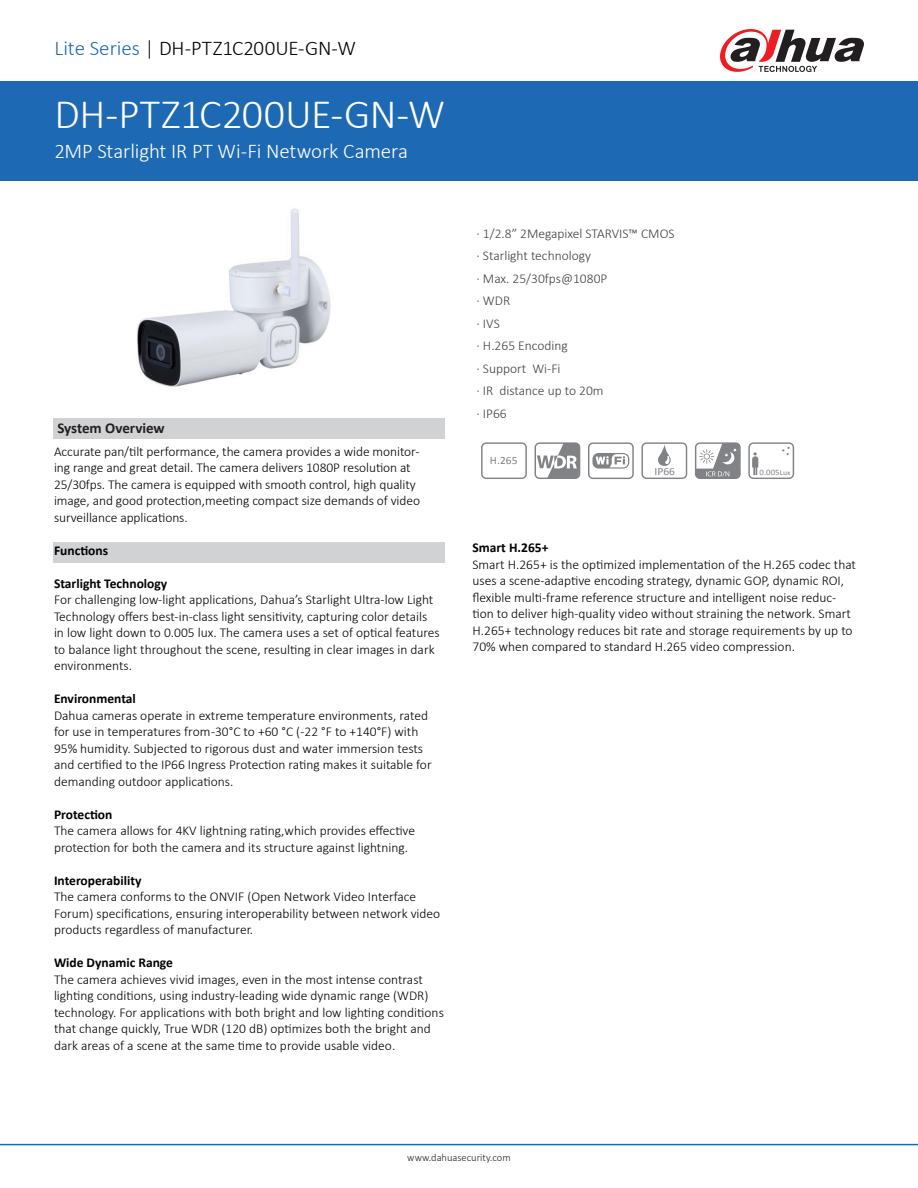
<style>
.page{position:relative;width:918px;height:1188px;background:#fff}
.page>*{position:absolute;margin:0;border:0;box-sizing:border-box;transform-origin:0 0}
.t1{font:300 42px "Calibri";letter-spacing:-.01em;color:#fff}
.t2{font:300 21px "Calibri";letter-spacing:-.01em;color:#fff}
.t3{font:300 21px "Calibri";color:#000}
.t4{font:700 15px "Calibri";color:#231f20}
.t5{font:300 13.5px/16.5px "Calibri";color:#000}
.t6{font:300 13.5px "Calibri";color:#413f41}
.t7{font:700 13.5px "Calibri";color:#000}
.t8{font:11.1px "Calibri";color:#808285;scale:1.04 1}
.t9{font:300 10.5px "Calibri";color:#231f20}
.t10{font:8.25px "Calibri";color:#808285;scale:1.06 1}
.s1{color:#1e69b4}
.s2{color:#1b1513}
.s3{font-size:7.35px}
</style>
<div class="page">
<div style="left:0;top:81px;width:918px;height:100px;background:#1e69b4"></div>
<hr style="left:0;top:1144px;width:918px;height:1px;background:#1e69b4">
<svg style="left:720px;top:29px;width:144px;height:43px"></svg>
<img style="left:137px;top:208px;width:194px;height:179px">
<div style="left:53px;top:542px;width:392px;height:21px;background:#d1d2d4"></div>
<div style="left:54px;top:418px;width:391px;height:21px;background:#d1d2d4"></div>
<svg style="left:588px;top:442px;width:46px;height:37px"></svg>
<svg style="left:481px;top:442px;width:46px;height:37px"></svg>
<svg style="left:535px;top:442px;width:45px;height:37px"></svg>
<svg style="left:695px;top:442px;width:46px;height:37px"></svg>
<svg style="left:641px;top:442px;width:46px;height:37px"></svg>
<svg style="left:748px;top:442px;width:46px;height:37px"></svg>
<p class="t3" style="left:55px;top:35px;width:303px"><span class="s1">Lite Series</span> <span class="s2">|</span> DH-PTZ1C200UE-GN-W</p>
<p class="t1" style="left:55px;top:88px;width:392px">DH-PTZ1C200UE-GN-W</p>
<p class="t2" style="left:55px;top:138px;width:355px">2MP Starlight IR PT Wi-Fi Network Camera</p>
<p class="t4" style="left:57px;top:418px;width:109px">System Overview</p>
<p class="t5" style="left:54px;top:443px;width:368px">Accurate pan/tilt performance, the camera provides a wide monitor&shy;ing range and great detail. The camera delivers 1080P resolution at 25/30fps. The camera is equipped with smooth control, high quality image, and good protection,meeting compact size demands of video surveillance applications.</p>
<p class="t7" style="left:54px;top:542px;width:56px">Functions</p>
<p class="t7" style="left:54px;top:575px;width:115px">Starlight Technology</p>
<p class="t5" style="left:54px;top:592px;width:387px">For challenging low-light applications, Dahua’s Starlight Ultra-low Light Technology offers best-in-class light sensitivity, capturing color details in low light down to 0.005 lux. The camera uses a set of optical features to balance light throughout the scene, resulting in clear images in dark environments.</p>
<p class="t7" style="left:54px;top:690px;width:83px">Environmental</p>
<p class="t5" style="left:54px;top:707px;width:379px">Dahua cameras operate in extreme temperature environments, rated for use in temperatures from -30°C to +60 °C (-22 °F to +140°F) with 95% humidity. Subjected to rigorous dust and water immersion tests and certified to the IP66 Ingress Protection rating makes it suitable for demanding outdoor applications.</p>
<p class="t7" style="left:54px;top:806px;width:60px">Protection</p>
<p class="t5" style="left:54px;top:823px;width:363px">The camera allows for 4KV lightning rating,which provides effective protection for both the camera and its structure against lightning.</p>
<p class="t7" style="left:54px;top:872px;width:89px">Interoperability</p>
<p class="t5" style="left:54px;top:889px;width:388px">The camera conforms to the ONVIF (Open Network Video Interface<br>Forum) specifications, ensuring interoperability between network video products regardless of manufacturer.</p>
<p class="t7" style="left:54px;top:954px;width:121px">Wide Dynamic Range</p>
<p class="t5" style="left:54px;top:971px;width:391px">The camera achieves vivid images, even in the most intense contrast lighting conditions, using industry-leading wide dynamic range (WDR) technology. For applications with both bright and low lighting conditions that change quickly, True WDR (120 dB) optimizes both the bright and dark areas of a scene at the same time to provide usable video.</p>
<p class="t6" style="left:477px;top:225px;width:200px">· 1/2.8” 2Megapixel STARVIS™ CMOS</p>
<p class="t6" style="left:477px;top:248px;width:116px">· Starlight technology</p>
<p class="t6" style="left:477px;top:270px;width:132px">· Max. 25/30fps@1080P</p>
<p class="t6" style="left:477px;top:293px;width:35px">· WDR</p>
<p class="t6" style="left:477px;top:315px;width:25px">· IVS</p>
<p class="t6" style="left:477px;top:338px;width:93px">· H.265 Encoding</p>
<p class="t6" style="left:477px;top:360px;width:85px">· Support Wi-Fi</p>
<p class="t6" style="left:477px;top:383px;width:128px">· IR distance up to 20m</p>
<p class="t6" style="left:477px;top:405px;width:32px">· IP66</p>
<p class="t8" style="left:490px;top:454px;width:28px">H.265</p>
<p class="t8" style="left:655px;top:465px;width:21px">IP66</p>
<p class="t10" style="left:760px;top:467px;width:31px">0.005<span class="s3">Lux</span></p>
<p class="t7" style="left:472px;top:539px;width:77px">Smart H.265+</p>
<p class="t5" style="left:472px;top:556px;width:385px">Smart H.265+ is the optimized implementation of the H.265 codec that uses a scene-adaptive encoding strategy, dynamic GOP, dynamic ROI, flexible multi-frame reference structure and intelligent noise reduc&shy;tion to deliver high-quality video without straining the network. Smart H.265+ technology reduces bit rate and storage requirements by up to 70% when compared to standard H.265 video compression.</p>
<p class="t9" style="left:407px;top:1151px;width:105px">www.dahuasecurity.com</p>
</div>
